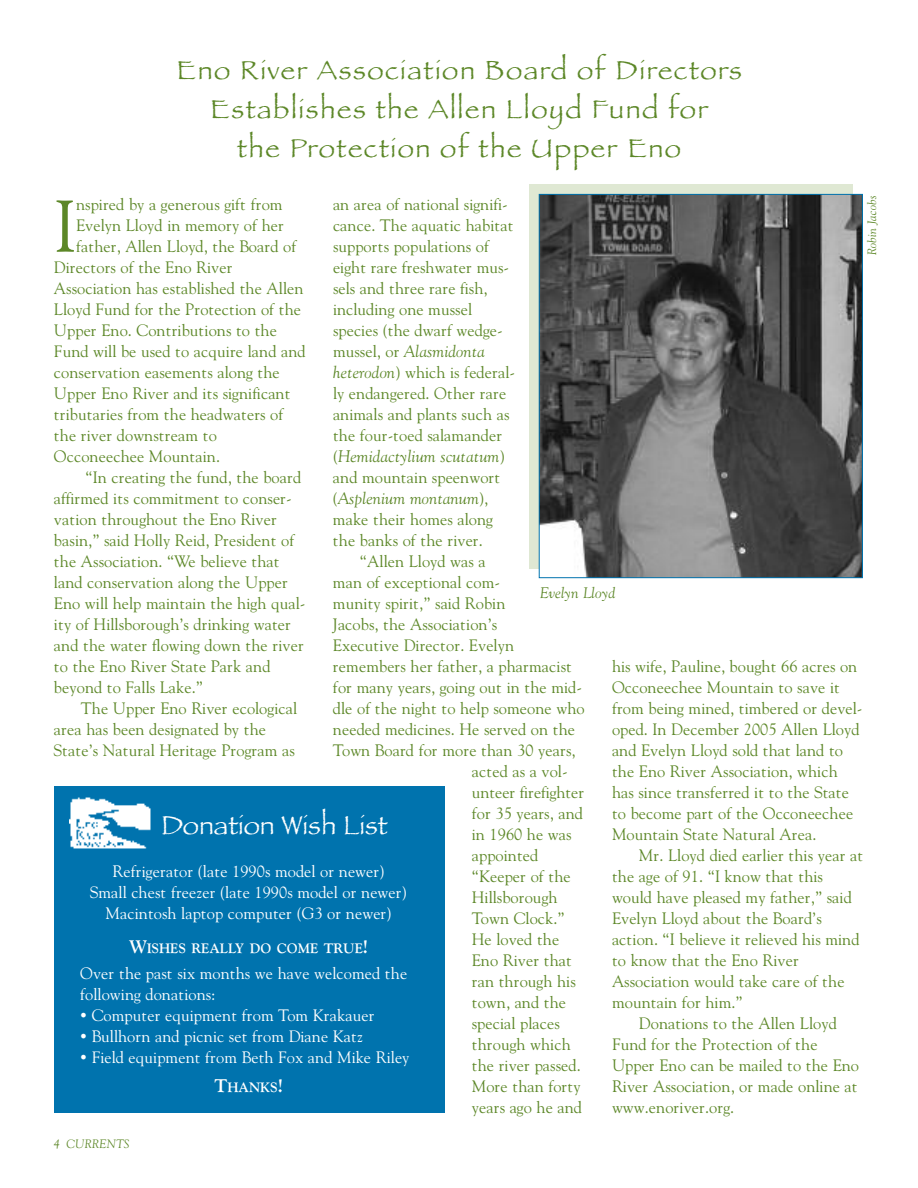
<style>
.page{position:relative;width:918px;height:1188px;background:#fff}
.page>*{position:absolute;margin:0;border:0;box-sizing:border-box;transform-origin:0 0}
.t1{font:73.05px "Goudy Oldstyle II V";color:#5c8727}
.t2{font:27px/39px "Papyrus";letter-spacing:.06em;color:#5c8727;text-align:center}
.t3{font:27px "Papyrus";color:#fff}
.t4{font:16.5px/21px "Goudy Oldstyle II V";color:#5c8727}
.t5{font:16.5px/21px "Goudy Oldstyle II V";color:#fff;text-align:center}
.t6{font:16.5px "Goudy Oldstyle II Italic V";color:#5c8727}
.t7{font:15px "Goudy Oldstyle II Italic V";color:#5c8727}
.t8{font:13.5px "Goudy Oldstyle II Bold V";color:#fff}
.t9{font:12px "Goudy Oldstyle II Italic V";color:#5c8727}
.s1{font-family:"Goudy Oldstyle II V"}
.s2{font-family:"Goudy Oldstyle II Italic V"}
.s3{font-size:18px}
</style>
<div class="page">
<div style="left:529px;top:184px;width:324px;height:385px;background:#dfe8d3"></div>
<div style="left:54px;top:787px;width:391px;height:326px;background:#0073ae"></div>
<img style="left:69px;top:797px;width:82px;height:52px">
<img style="left:541px;top:196px;width:320px;height:380px">
<div style="left:539px;top:194px;width:324px;height:384px;border:1px solid #0073ae"></div>
<h2 class="t2" style="left:177px;top:50px;width:567px">Eno River Association Board of Directors<br>Establishes the Allen Lloyd Fund for<br>the Protection of the Upper Eno</h2>
<p class="t9" style="left:867px;top:255px;width:62px;rotate:-90deg">Robin Jacobs</p>
<h1 class="t1" style="left:54px;top:199px;width:24px">I</h1>
<p class="t4" style="left:76px;top:195px;width:208px">nspired by a generous gift from</p>
<p class="t4" style="left:333px;top:195px;width:182px">an area of national signifi&shy;cance. The aquatic habitat supports populations of eight rare freshwater mus&shy;sels and three rare fish, including one mussel species (the dwarf wedge-</p>
<p class="t6" style="left:333px;top:346px;width:154px"><span class="s1">mussel, or</span> Alasmidonta</p>
<p class="t4" style="left:333px;top:363px;width:184px"><span class="s2">heterodon</span>) which is federal&shy;ly endangered. Other rare animals and plants such as the four-toed salamander</p>
<p class="t6" style="left:333px;top:451px;width:173px"><span class="s1">(</span>Hemidactylium scutatum<span class="s1">)</span></p>
<p class="t4" style="left:333px;top:468px;width:169px">and mountain speenwort</p>
<p class="t6" style="left:333px;top:493px;width:157px"><span class="s1">(</span>Asplenium montanum<span class="s1">),</span></p>
<p class="t4" style="left:333px;top:510px;width:162px">make their homes along</p>
<p class="t4" style="left:333px;top:531px;width:152px">the banks of the river.</p>
<p class="t4" style="left:360px;top:552px;width:127px">“Allen Lloyd was a</p>
<p class="t4" style="left:333px;top:573px;width:168px">man of exceptional com-</p>
<p class="t4" style="left:333px;top:594px;width:174px">munity spirit,” said Robin</p>
<p class="t4" style="left:333px;top:615px;width:166px">Jacobs, the Association’s</p>
<p class="t4" style="left:333px;top:636px;width:183px">Executive Director. Evelyn</p>
<p class="t4" style="left:333px;top:657px;width:241px">remembers her father, a pharmacist</p>
<p class="t4" style="left:333px;top:678px;width:250px">for many years, going out in the mid-</p>
<p class="t4" style="left:333px;top:699px;width:253px">dle of the night to help someone who</p>
<p class="t4" style="left:333px;top:720px;width:244px">needed medicines. He served on the</p>
<p class="t4" style="left:333px;top:741px;width:244px">Town Board for more than 30 years,</p>
<p class="t4" style="left:472px;top:762px;width:97px">acted as a vol-</p>
<p class="t4" style="left:472px;top:783px;width:114px">unteer firefighter</p>
<p class="t4" style="left:472px;top:804px;width:113px">for 35 years, and</p>
<p class="t4" style="left:472px;top:825px;width:101px">in 1960 he was</p>
<p class="t4" style="left:472px;top:846px;width:68px">appointed</p>
<p class="t4" style="left:472px;top:867px;width:100px">“Keeper of the</p>
<p class="t4" style="left:472px;top:888px;width:87px">Hillsborough</p>
<p class="t4" style="left:472px;top:909px;width:95px">Town Clock.”</p>
<p class="t4" style="left:472px;top:930px;width:89px">He loved the</p>
<p class="t4" style="left:472px;top:951px;width:102px">Eno River that</p>
<p class="t4" style="left:472px;top:972px;width:105px">ran through his</p>
<p class="t4" style="left:472px;top:993px;width:96px">town, and the</p>
<p class="t4" style="left:472px;top:1014px;width:90px">special places</p>
<p class="t4" style="left:472px;top:1035px;width:101px">through which</p>
<p class="t4" style="left:472px;top:1056px;width:111px">the river passed.</p>
<p class="t4" style="left:472px;top:1077px;width:111px">More than forty</p>
<p class="t4" style="left:472px;top:1098px;width:112px">years ago he and</p>
<p class="t4" style="left:76px;top:216px;width:209px">Evelyn Lloyd in memory of her</p>
<p class="t4" style="left:76px;top:237px;width:222px">father, Allen Lloyd, the Board of</p>
<p class="t4" style="left:54px;top:258px;width:180px">Directors of the Eno River</p>
<p class="t4" style="left:54px;top:279px;width:251px">Association has established the Allen</p>
<p class="t4" style="left:54px;top:300px;width:249px">Lloyd Fund for the Protection of the</p>
<p class="t4" style="left:54px;top:321px;width:225px">Upper Eno. Contributions to the</p>
<p class="t4" style="left:54px;top:342px;width:253px">Fund will be used to acquire land and</p>
<p class="t4" style="left:54px;top:363px;width:227px">conservation easements along the</p>
<p class="t4" style="left:54px;top:384px;width:238px">Upper Eno River and its significant</p>
<p class="t4" style="left:54px;top:405px;width:231px">tributaries from the headwaters of</p>
<p class="t4" style="left:54px;top:426px;width:164px">the river downstream to</p>
<p class="t4" style="left:54px;top:447px;width:168px">Occoneechee Mountain.</p>
<p class="t4" style="left:86px;top:468px;width:217px">“In creating the fund, the board</p>
<p class="t4" style="left:54px;top:489px;width:239px">affirmed its commitment to conser-</p>
<p class="t4" style="left:54px;top:510px;width:225px">vation throughout the Eno River</p>
<p class="t4" style="left:54px;top:531px;width:242px">basin,” said Holly Reid, President of</p>
<p class="t4" style="left:54px;top:552px;width:227px">the Association. “We believe that</p>
<p class="t4" style="left:54px;top:573px;width:236px">land conservation along the Upper</p>
<p class="t4" style="left:54px;top:594px;width:253px">Eno will help maintain the high qual-</p>
<p class="t4" style="left:54px;top:615px;width:239px">ity of Hillsborough’s drinking water</p>
<p class="t4" style="left:54px;top:636px;width:251px">and the water flowing down the river</p>
<p class="t4" style="left:54px;top:657px;width:218px">to the Eno River State Park and</p>
<p class="t4" style="left:54px;top:678px;width:151px">beyond to Falls Lake.”</p>
<p class="t4" style="left:81px;top:699px;width:218px">The Upper Eno River ecological</p>
<p class="t4" style="left:54px;top:720px;width:214px">area has been designated by the</p>
<p class="t4" style="left:54px;top:741px;width:242px">State’s Natural Heritage Program as</p>
<p class="t7" style="left:540px;top:587px;width:77px">Evelyn Lloyd</p>
<p class="t4" style="left:612px;top:657px;width:252px">his wife, Pauline, bought 66 acres on Occoneechee Mountain to save it from being mined, timbered or devel&shy;oped. In December 2005 Allen Lloyd and Evelyn Lloyd sold that land to the Eno River Association, which has since transferred it to the State to become part of the Occoneechee Mountain State Natural Area.</p>
<p class="t4" style="left:639px;top:846px;width:226px">Mr. Lloyd died earlier this year at</p>
<p class="t4" style="left:612px;top:867px;width:213px">the age of 91. “I know that this</p>
<p class="t4" style="left:612px;top:888px;width:241px">would have pleased my father,” said</p>
<p class="t4" style="left:612px;top:909px;width:211px">Evelyn Lloyd about the Board’s</p>
<p class="t4" style="left:612px;top:930px;width:249px">action. “I believe it relieved his mind</p>
<p class="t4" style="left:612px;top:951px;width:188px">to know that the Eno River</p>
<p class="t4" style="left:612px;top:972px;width:234px">Association would take care of the</p>
<p class="t4" style="left:612px;top:993px;width:132px">mountain for him.”</p>
<p class="t4" style="left:639px;top:1014px;width:199px">Donations to the Allen Lloyd</p>
<p class="t4" style="left:612px;top:1035px;width:207px">Fund for the Protection of the</p>
<p class="t4" style="left:612px;top:1056px;width:249px">Upper Eno can be mailed to the Eno</p>
<p class="t4" style="left:612px;top:1077px;width:247px">River Association, or made online at</p>
<p class="t4" style="left:612px;top:1098px;width:124px">www.enoriver.org.</p>
<h2 class="t3" style="left:161px;top:809px;width:228px">Donation Wish List</h2>
<p class="t5" style="left:90px;top:862px;width:318px">Refrigerator (late 1990s model or newer)<br>Small chest freezer (late 1990s model or newer)<br>Macintosh laptop computer (G3 or newer)</p>
<p class="t8" style="left:129px;top:943px;width:240px"><span class="s3">W</span>ISHES REALLY DO COME TRUE<span class="s3">!</span></p>
<p class="t5" style="left:80px;top:964px;width:329px;text-align:left">Over the past six months we have welcomed the following donations:</p>
<p class="t5" style="left:80px;top:1006px;width:296px">• Computer equipment from Tom Krakauer</p>
<p class="t5" style="left:80px;top:1027px;width:284px">• Bullhorn and picnic set from Diane Katz</p>
<p class="t5" style="left:80px;top:1048px;width:331px">• Field equipment from Beth Fox and Mike Riley</p>
<p class="t8" style="left:214px;top:1082px;width:70px"><span class="s3">T</span>HANKS<span class="s3">!</span></p>
<p class="t9" style="left:54px;top:1139px;width:77px">4 CURRENTS</p>
</div>
